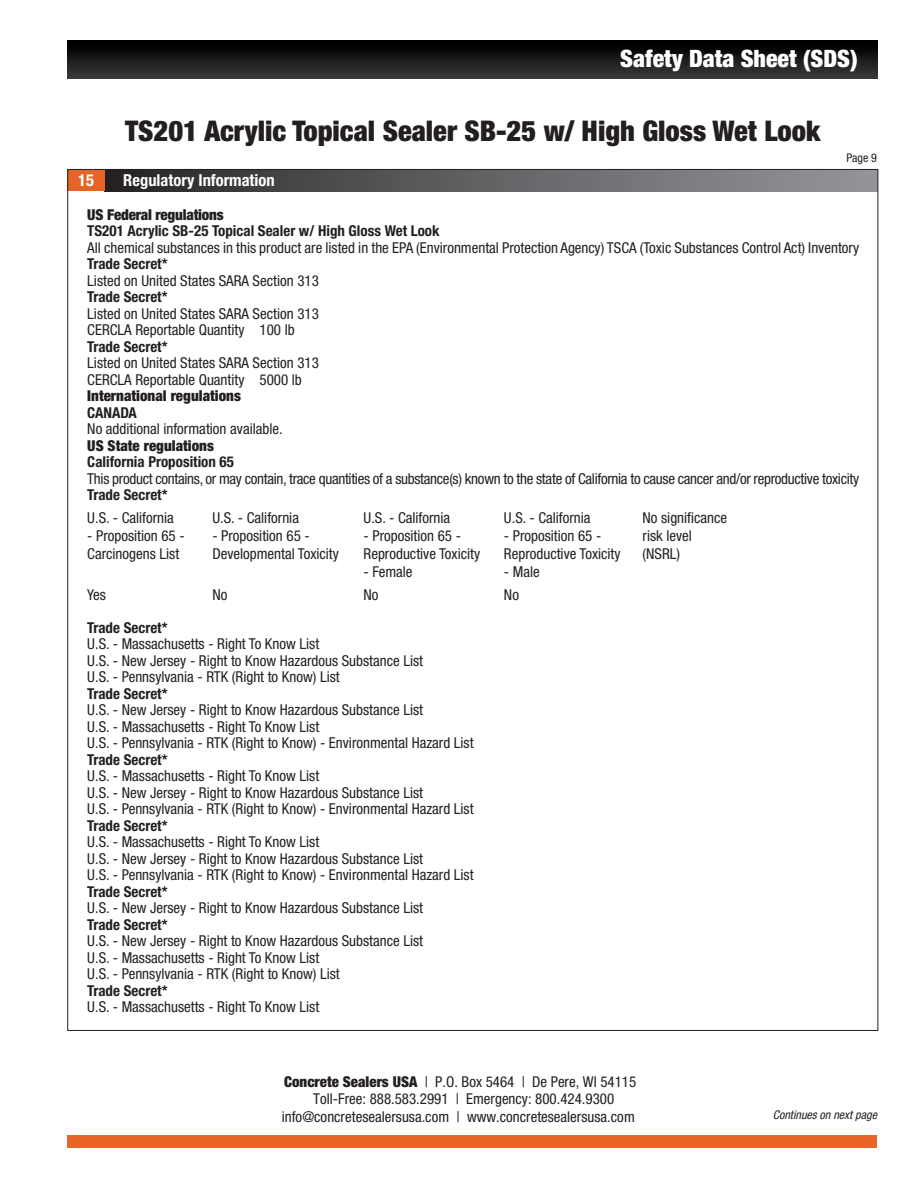
<style>
.page{position:relative;width:918px;height:1188px;background:#fff}
.page>*{position:absolute;margin:0;border:0;box-sizing:border-box;transform-origin:0 0}
.t1{font:900 condensed 28.5px "Helvetica Neue LT Std";color:#231f20}
.t2{font:900 condensed 24px "Helvetica Neue LT Std";color:#fff}
.t3{font:700 condensed 16.5px "Helvetica Neue LT Std";color:#fff}
.t4{font:condensed 15px/18px "Helvetica Neue LT Std";color:#231f20}
.t5{font:700 condensed 15px "Helvetica Neue LT Std";color:#231f20}
.t6{font:condensed 15px "Helvetica Neue LT Std";letter-spacing:-.02em;color:#231f20}
.t7{font:900 condensed 15px "Helvetica Neue LT Std";color:#231f20}
.t8{font:italic condensed 12px "Helvetica Neue LT Std";color:#231f20}
.t9{font:condensed 12px "Helvetica Neue LT Std";color:#231f20}
.s1{font-weight:900}
</style>
<div class="page">
<div style="left:67px;top:40px;width:810px;height:38px;background:linear-gradient(to bottom,#000,#373639)"></div>
<div style="left:67px;top:1135px;width:810px;height:12px;background:#e86427"></div>
<div style="left:105px;top:169px;width:773px;height:22px;background:linear-gradient(to right,#292728,#979a9d)"></div>
<div style="left:68px;top:169px;width:37px;height:22px;background:#e76427"></div>
<h2 class="t2" style="left:620px;top:44px;width:239px">Safety Data Sheet (SDS)</h2>
<p class="t1" style="left:125px;top:113px;width:697px">TS201 Acrylic Topical Sealer SB-25 w/ High Gloss Wet Look</p>
<p class="t9" style="left:847px;top:151px;width:32px">Page 9</p>
<p class="t3" style="left:78px;top:170px;width:17px">15</p>
<p class="t3" style="left:123px;top:170px;width:153px">Regulatory Information</p>
<p class="t7" style="left:87px;top:205px;width:138px">US Federal regulations</p>
<p class="t5" style="left:87px;top:222px;width:354px">TS201 Acrylic SB-25 Topical Sealer w/ High Gloss Wet Look</p>
<p class="t4" style="left:87px;top:239px;width:774px">All chemical substances in this product are listed in the EPA (Environmental Protection Agency) TSCA (Toxic Substances Control Act) Inventory</p>
<p class="t5" style="left:87px;top:255px;width:82px">Trade Secret*</p>
<p class="t4" style="left:87px;top:272px;width:233px">Listed on United States SARA Section 313</p>
<p class="t5" style="left:87px;top:288px;width:82px">Trade Secret*</p>
<p class="t4" style="left:87px;top:305px;width:233px">Listed on United States SARA Section 313</p>
<p class="t4" style="left:87px;top:321px;width:209px">CERCLA Reportable Quantity 100 lb</p>
<p class="t5" style="left:87px;top:338px;width:82px">Trade Secret*</p>
<p class="t4" style="left:87px;top:354px;width:233px">Listed on United States SARA Section 313</p>
<p class="t4" style="left:87px;top:371px;width:216px">CERCLA Reportable Quantity 5000 lb</p>
<p class="t7" style="left:87px;top:387px;width:155px">International regulations</p>
<p class="t5" style="left:87px;top:404px;width:51px">CANADA</p>
<p class="t4" style="left:87px;top:420px;width:197px">No additional information available.</p>
<p class="t7" style="left:87px;top:436px;width:128px">US State regulations</p>
<p class="t5" style="left:87px;top:453px;width:148px">California Proposition 65</p>
<p class="t6" style="left:87px;top:470px;width:773px">This product contains, or may contain, trace quantities of a substance(s) known to the state of California to cause cancer and/or reproductive toxicity</p>
<p class="t5" style="left:87px;top:486px;width:82px">Trade Secret*</p>
<p class="t4" style="left:87px;top:509px;width:88px">U.S. - California</p>
<p class="t4" style="left:87px;top:527px;width:99px">- Proposition 65 -<br>Carcinogens List</p>
<p class="t4" style="left:212px;top:509px;width:88px">U.S. - California</p>
<p class="t4" style="left:212px;top:527px;width:128px">- Proposition 65 -<br>Developmental Toxicity</p>
<p class="t4" style="left:364px;top:509px;width:88px">U.S. - California</p>
<p class="t4" style="left:364px;top:527px;width:118px">- Proposition 65 -<br>Reproductive Toxicity</p>
<p class="t4" style="left:364px;top:563px;width:51px">- Female</p>
<p class="t4" style="left:504px;top:509px;width:88px">U.S. - California</p>
<p class="t4" style="left:504px;top:527px;width:118px">- Proposition 65 -<br>Reproductive Toxicity</p>
<p class="t4" style="left:504px;top:563px;width:37px">- Male</p>
<p class="t4" style="left:643px;top:509px;width:86px">No significance risk level (NSRL)</p>
<p class="t4" style="left:87px;top:585px;width:20px">Yes</p>
<p class="t4" style="left:212px;top:585px;width:16px">No</p>
<p class="t4" style="left:364px;top:585px;width:16px">No</p>
<p class="t4" style="left:504px;top:585px;width:16px">No</p>
<p class="t5" style="left:87px;top:618px;width:82px">Trade Secret*</p>
<p class="t4" style="left:87px;top:635px;width:233px">U.S. - Massachusetts - Right To Know List</p>
<p class="t4" style="left:87px;top:651px;width:337px">U.S. - New Jersey - Right to Know Hazardous Substance List</p>
<p class="t4" style="left:87px;top:668px;width:254px">U.S. - Pennsylvania - RTK (Right to Know) List</p>
<p class="t5" style="left:87px;top:684px;width:82px">Trade Secret*</p>
<p class="t4" style="left:87px;top:701px;width:337px">U.S. - New Jersey - Right to Know Hazardous Substance List</p>
<p class="t4" style="left:87px;top:717px;width:233px">U.S. - Massachusetts - Right To Know List</p>
<p class="t4" style="left:87px;top:734px;width:388px">U.S. - Pennsylvania - RTK (Right to Know) - Environmental Hazard List</p>
<p class="t5" style="left:87px;top:750px;width:82px">Trade Secret*</p>
<p class="t4" style="left:87px;top:767px;width:233px">U.S. - Massachusetts - Right To Know List</p>
<p class="t4" style="left:87px;top:783px;width:337px">U.S. - New Jersey - Right to Know Hazardous Substance List</p>
<p class="t4" style="left:87px;top:800px;width:388px">U.S. - Pennsylvania - RTK (Right to Know) - Environmental Hazard List</p>
<p class="t5" style="left:87px;top:816px;width:82px">Trade Secret*</p>
<p class="t4" style="left:87px;top:833px;width:233px">U.S. - Massachusetts - Right To Know List</p>
<p class="t4" style="left:87px;top:849px;width:337px">U.S. - New Jersey - Right to Know Hazardous Substance List</p>
<p class="t4" style="left:87px;top:866px;width:388px">U.S. - Pennsylvania - RTK (Right to Know) - Environmental Hazard List</p>
<p class="t5" style="left:87px;top:882px;width:82px">Trade Secret*</p>
<p class="t4" style="left:87px;top:899px;width:337px">U.S. - New Jersey - Right to Know Hazardous Substance List</p>
<p class="t5" style="left:87px;top:915px;width:82px">Trade Secret*</p>
<p class="t4" style="left:87px;top:932px;width:337px">U.S. - New Jersey - Right to Know Hazardous Substance List</p>
<p class="t4" style="left:87px;top:948px;width:233px">U.S. - Massachusetts - Right To Know List</p>
<p class="t4" style="left:87px;top:965px;width:254px">U.S. - Pennsylvania - RTK (Right to Know) List</p>
<p class="t5" style="left:87px;top:981px;width:82px">Trade Secret*</p>
<p class="t4" style="left:87px;top:998px;width:233px">U.S. - Massachusetts - Right To Know List</p>
<p class="t4" style="left:246px;top:1072px;width:427px;text-indent:36px"><span class="s1">Concrete Sealers USA</span> | P.O.<br>Toll-Free: 888.583.2991 | Fax: 20.759.5100 | Emergency: 8 .424.9300</p>
<p class="t4" style="left:284px;top:1072px;width:354px"><span class="s1">Concrete Sealers USA</span> | P.O. Box 5464 | De Pere, WI 54115</p>
<p class="t4" style="left:313px;top:1090px;width:302px">Toll-Free: 888.583.2991 | Emergency: 800.424.9300</p>
<p class="t4" style="left:282px;top:1108px;width:354px">info@concretesealersusa.com | www.concretesealersusa.com</p>
<p class="t8" style="left:773px;top:1108px;width:106px">Continues on next page</p>
</div>
